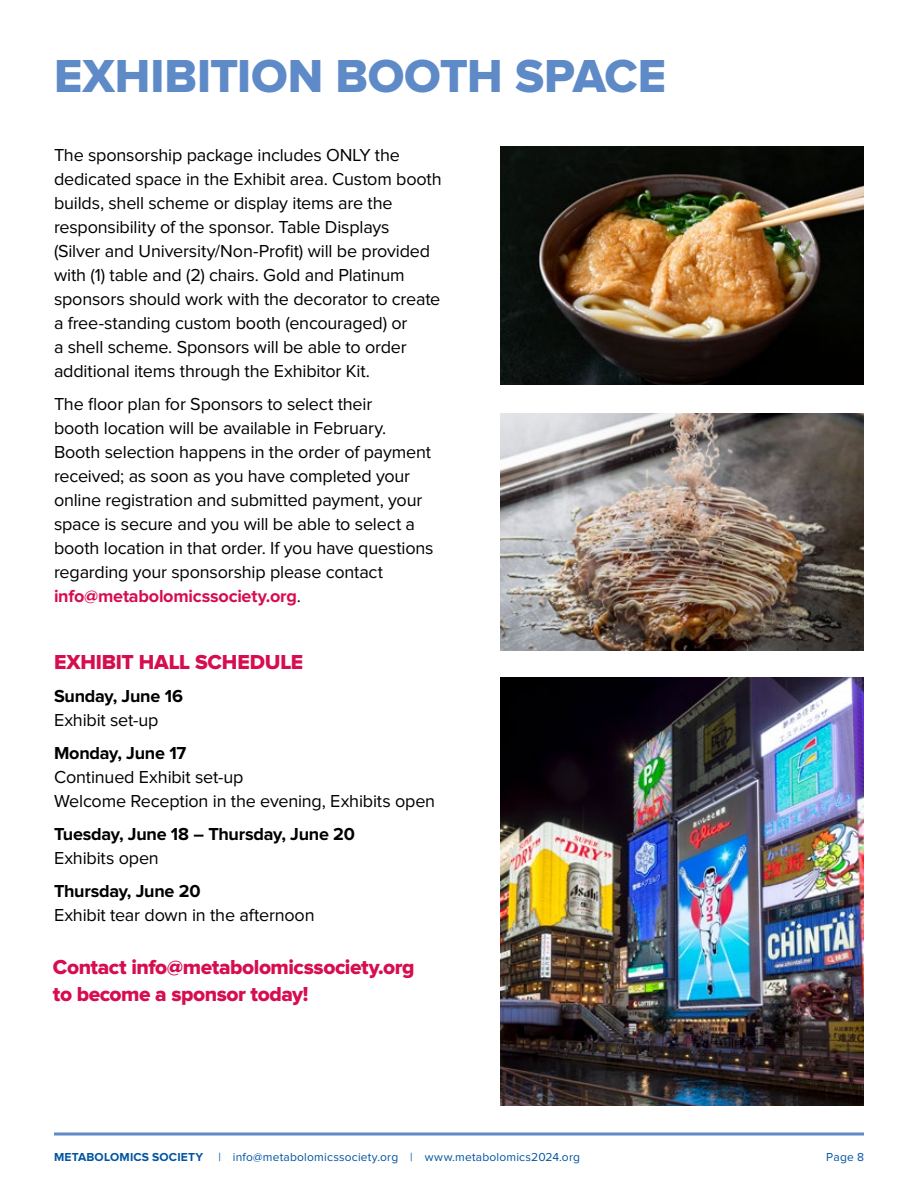
<style>
.page{position:relative;width:918px;height:1188px;background:#fff}
.page>*{position:absolute;margin:0;border:0;box-sizing:border-box;transform-origin:0 0}
.t1{font:48px "Proxima Nova Extrabld";letter-spacing:-.005em;color:#5e8ac7}
.t2{font:21px/27px "Proxima Nova Extrabld";letter-spacing:-.02em;color:#d60d4f}
.t3{font:18px/24px "Proxima Nova";letter-spacing:-.01em;color:#000}
.t4{font:700 18px "Proxima Nova";letter-spacing:-.015em;color:#000}
.t5{font:12px "Proxima Nova";letter-spacing:.015em;color:#0054a1}
.t6{font:700 12px "Proxima Nova";letter-spacing:.02em;color:#0054a1}
.s1{font-weight:700;color:#d60d4f}
</style>
<div class="page">
<svg style="left:54px;top:1132px;width:810px;height:4px;background:#86a7d4"></svg>
<img style="left:500px;top:147px;width:364px;height:238px">
<img style="left:500px;top:413px;width:364px;height:238px">
<img style="left:500px;top:678px;width:364px;height:427px">
<h1 class="t1" style="left:54px;top:54px;width:613px">EXHIBITION BOOTH SPACE</h1>
<p class="t3" style="left:54px;top:144px;width:389px">The sponsorship package includes ONLY the dedicated space in the Exhibit area. Custom booth builds, shell scheme or display items are the responsibility of the sponsor. Table Displays<br>(Silver and University/Non-Profit) will be provided with (1) table and (2) chairs. Gold and Platinum sponsors should work with the decorator to create a free-standing custom booth (encouraged) or<br>a shell scheme. Sponsors will be able to order additional items through the Exhibitor Kit.</p>
<p class="t3" style="left:54px;top:393px;width:381px">The floor plan for Sponsors to select their<br>booth location will be available in February.<br>Booth selection happens in the order of payment received; as soon as you have completed your online registration and submitted payment, your space is secure and you will be able to select a booth location in that order. If you have questions regarding your sponsorship please contact <span class="s1">info@metabolomicssociety.org</span>.</p>
<p class="t2" style="left:54px;top:649px;width:251px">EXHIBIT HALL SCHEDULE</p>
<p class="t4" style="left:54px;top:688px;width:131px">Sunday, June 16</p>
<p class="t3" style="left:54px;top:709px;width:106px">Exhibit set-up</p>
<p class="t4" style="left:54px;top:745px;width:134px">Monday, June 17</p>
<p class="t3" style="left:54px;top:766px;width:383px">Continued Exhibit set-up<br>Welcome Reception in the evening, Exhibits open</p>
<p class="t4" style="left:54px;top:826px;width:303px">Tuesday, June 18 – Thursday, June 20</p>
<p class="t3" style="left:54px;top:847px;width:106px">Exhibits open</p>
<p class="t4" style="left:54px;top:883px;width:148px">Thursday, June 20</p>
<p class="t3" style="left:54px;top:904px;width:262px">Exhibit tear down in the afternoon</p>
<p class="t2" style="left:53px;top:955px;width:363px">Contact info@metabolomicssociety.org to become a sponsor today!</p>
<p class="t6" style="left:54px;top:1152px;width:151px">METABOLOMICS SOCIETY</p>
<p class="t5" style="left:218px;top:1152px;width:363px">| info@metabolomicssociety.org | www.metabolomics2024.org</p>
<p class="t5" style="left:826px;top:1152px;width:39px">Page 8</p>
</div>
